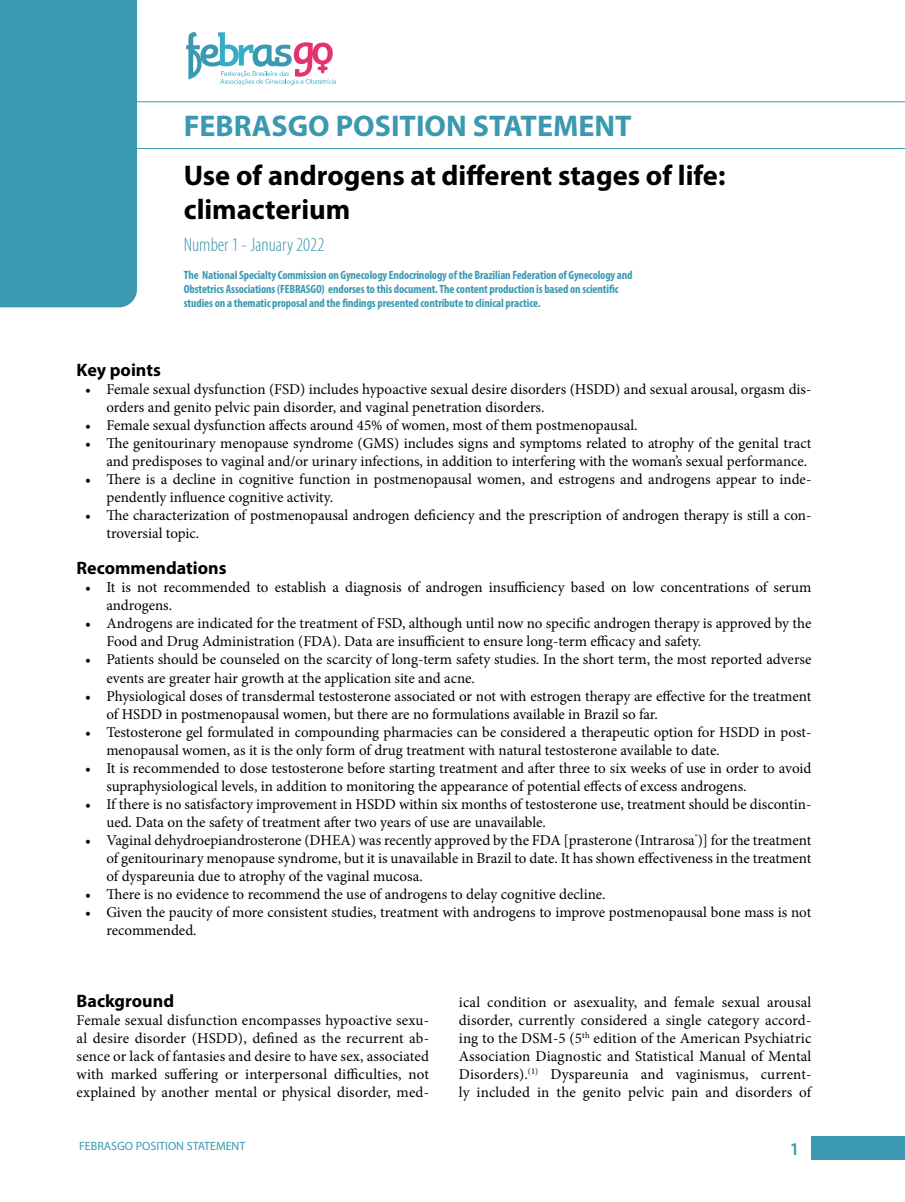
<style>
.page{position:relative;width:905px;height:1202px;background:#fff}
.page>*{position:absolute;margin:0;border:0;box-sizing:border-box;transform-origin:0 0}
.t1{font:700 30px "Myriad Pro";color:#3a99b0}
.t2{font:700 28.5px/34.2px "Myriad Pro";color:#000}
.t3{font:300 condensed 19.5px "Myriad Pro";color:#3a99b0}
.t4{font:700 18px "Myriad Pro";color:#000}
.t5{font:600 18px "Myriad Pro";color:#3a99b0}
.t6{font:15px/18px "Minion Pro";color:#000}
.t7{font:700 condensed 12px/14.4px "Myriad Pro";letter-spacing:-.01em;color:#3a99b0}
.t8{font:12px "Myriad Pro";color:#3a99b0}
</style>
<div class="page">
<div style="left:811px;top:1135px;width:93px;height:23px;background:#3a99b0"></div>
<svg style="left:0;top:0;width:904px;height:307px"></svg>
<h1 class="t1" style="left:184px;top:106px;width:449px">FEBRASGO POSITION STATEMENT</h1>
<h2 class="t2" style="left:184px;top:157px;width:543px">Use of androgens at different stages of life: climacterium</h2>
<h3 class="t3" style="left:184px;top:233px;width:142px">Number 1 - January 2022</h3>
<p class="t7" style="left:184px;top:267px;width:450px">The National Specialty Commission on Gynecology Endocrinology of the Brazilian Federation of Gynecology and<br>Obstetrics Associations (FEBRASGO) endorses to this document. The content production is based on scientific studies on a thematic proposal and the findings presented contribute to clinical practice.</p>
<p class="t4" style="left:77px;top:358px;width:86px">Key points</p>
<p class="t6" style="left:106px;top:380px;width:706px;text-indent:-21px">• Female sexual dysfunction (FSD) includes hypoactive sexual desire disorders (HSDD) and sexual arousal, orgasm dis&shy;orders and genito pelvic pain disorder, and vaginal penetration disorders.</p>
<p class="t6" style="left:85px;top:416px;width:554px">• Female sexual dysfunction affects around 45% of women, most of them postmenopausal.</p>
<p class="t6" style="left:85px;top:434px;width:727px;text-align:right">• The genitourinary menopause syndrome (GMS) includes signs and symptoms related to atrophy of the genital tract and predisposes to vaginal and/or urinary infections, in addition to interfering with the woman’s sexual performance.</p>
<p class="t6" style="left:106px;top:470px;width:706px;text-indent:-21px">• There is a decline in cognitive function in postmenopausal women, and estrogens and androgens appear to inde&shy;pendently influence cognitive activity.</p>
<p class="t6" style="left:106px;top:506px;width:706px;text-indent:-21px">• The characterization of postmenopausal androgen deficiency and the prescription of androgen therapy is still a con&shy;troversial topic.</p>
<p class="t4" style="left:77px;top:556px;width:151px">Recommendations</p>
<p class="t6" style="left:106px;top:578px;width:706px;text-indent:-21px">• It is not recommended to establish a diagnosis of androgen insufficiency based on low concentrations of serum androgens.</p>
<p class="t6" style="left:106px;top:614px;width:706px;text-indent:-21px">• Androgens are indicated for the treatment of FSD, although until now no specific androgen therapy is approved by the<br>Food and Drug Administration (FDA). Data are insufficient to ensure long-term efficacy and safety.</p>
<p class="t6" style="left:106px;top:650px;width:706px;text-indent:-21px">• Patients should be counseled on the scarcity of long-term safety studies. In the short term, the most reported adverse events are greater hair growth at the application site and acne.</p>
<p class="t6" style="left:106px;top:686px;width:706px;text-indent:-21px">• Physiological doses of transdermal testosterone associated or not with estrogen therapy are effective for the treatment of HSDD in postmenopausal women, but there are no formulations available in Brazil so far.</p>
<p class="t6" style="left:106px;top:722px;width:706px;text-indent:-21px">• Testosterone gel formulated in compounding pharmacies can be considered a therapeutic option for HSDD in post&shy;menopausal women, as it is the only form of drug treatment with natural testosterone available to date.</p>
<p class="t6" style="left:106px;top:758px;width:706px;text-indent:-21px">• It is recommended to dose testosterone before starting treatment and after three to six weeks of use in order to avoid supraphysiological levels, in addition to monitoring the appearance of potential effects of excess androgens.</p>
<p class="t6" style="left:106px;top:794px;width:706px;text-indent:-21px">• If there is no satisfactory improvement in HSDD within six months of testosterone use, treatment should be discontin&shy;ued. Data on the safety of treatment after two years of use are unavailable.</p>
<p class="t6" style="left:106px;top:830px;width:706px;text-align:justify;text-indent:-21px">• Vaginal dehydroepiandrosterone (DHEA) was recently approved by the FDA [prasterone (Intrarosa<sup>®</sup>)] for the treatment of genitourinary menopause syndrome, but it is unavailable in Brazil to date. It has shown effectiveness in the treatment of dyspareunia due to atrophy of the vaginal mucosa.</p>
<p class="t6" style="left:85px;top:884px;width:522px">• There is no evidence to recommend the use of androgens to delay cognitive decline.</p>
<p class="t6" style="left:106px;top:902px;width:706px;text-indent:-21px">• Given the paucity of more consistent studies, treatment with androgens to improve postmenopausal bone mass is not recommended.</p>
<p class="t4" style="left:77px;top:988px;width:99px">Background</p>
<p class="t6" style="left:77px;top:1010px;width:354px;text-align:justify">Female sexual disfunction encompasses hypoactive sexu&shy;al desire disorder (HSDD), defined as the recurrent ab&shy;sence or lack of fantasies and desire to have sex, associated with marked suffering or interpersonal difficulties, not explained by another mental or physical disorder, med-</p>
<p class="t6" style="left:459px;top:992px;width:354px;text-align:justify">ical condition or asexuality, and female sexual arousal disorder, currently considered a single category accord&shy;ing to the DSM-5 (5<sup>th</sup> edition of the American Psychiatric Association Diagnostic and Statistical Manual of Mental Disorders).<sup>(1)</sup> Dyspareunia and vaginismus, current&shy;ly included in the genito pelvic pain and disorders of</p>
<p class="t8" style="left:79px;top:1138px;width:168px">FEBRASGO POSITION STATEMENT</p>
<p class="t5" style="left:789px;top:1137px;width:11px">1</p>
</div>
